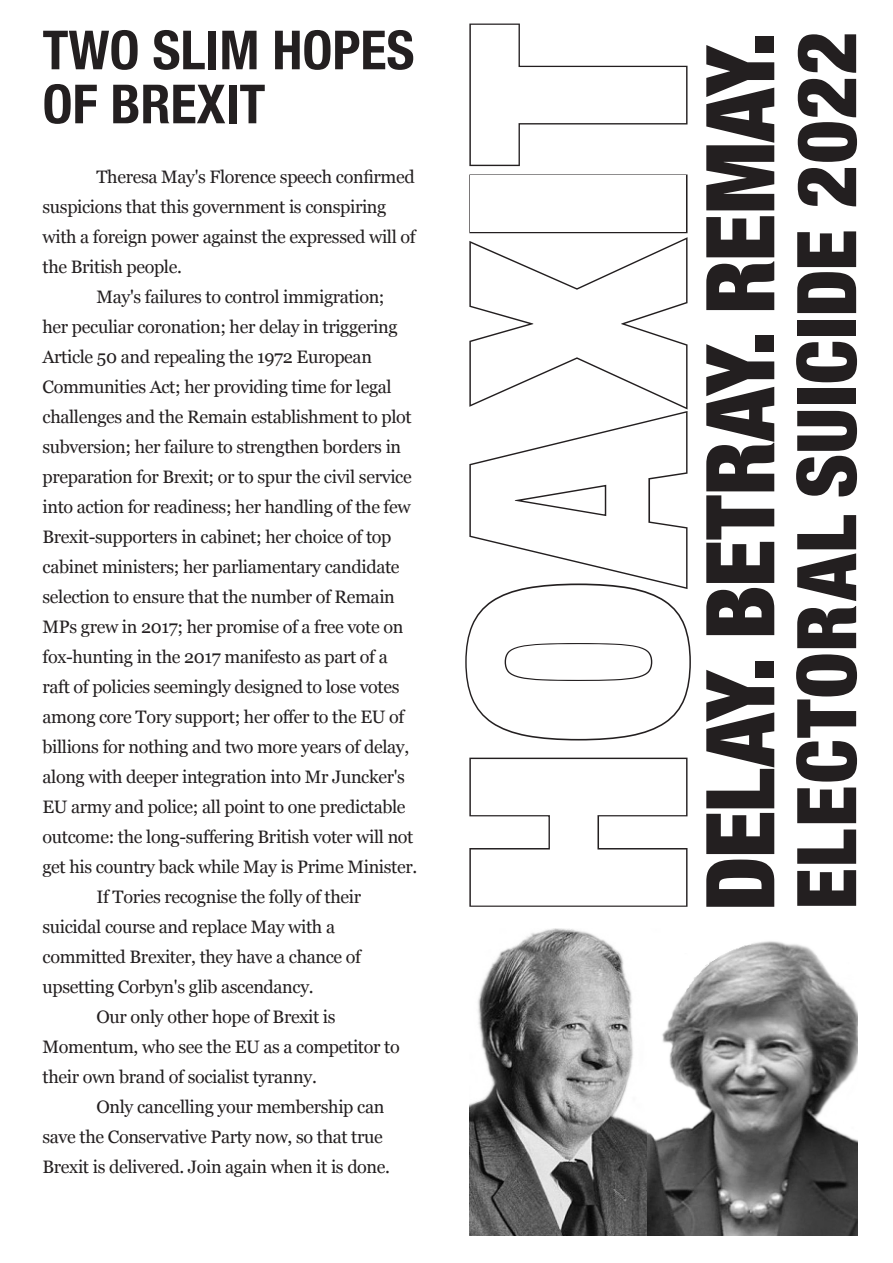
<style>
.page{position:relative;width:893px;height:1263px;background:#fff}
.page>*{position:absolute;margin:0;border:0;box-sizing:border-box;transform-origin:0 0}
.t1{font:900 condensed 301.35px "Helvetica Neue";color:#fff}
.t2{font:900 condensed 95.1px "Helvetica Neue";color:#231f20}
.t3{font:900 condensed 82.5px "Helvetica Neue";letter-spacing:.015em;color:#231f20}
.t4{font:700 condensed 54px/54px "Helvetica Neue";color:#231f20}
.t5{font:18px "Georgia";letter-spacing:-.02em;color:#231f20}
</style>
<div class="page">
<img style="left:469px;top:929px;width:178px;height:306px">
<img style="left:647px;top:941px;width:210px;height:294px">
<svg style="left:469px;top:757px;width:219px;height:150px"></svg>
<svg style="left:465px;top:237px;width:226px;height:504px"></svg>
<div style="left:469px;top:174px;width:218px;height:59px;border:3px solid #231f20"></div>
<svg style="left:469px;top:23px;width:219px;height:144px"></svg>
<h3 class="t4" style="left:43px;top:22px;width:373px">TWO SLIM HOPES<br>OF BREXIT</h3>
<p class="t5" style="left:97px;top:166px;width:320px">Theresa May's Florence speech confirmed</p>
<p class="t5" style="left:43px;top:196px;width:345px">suspicions that this government is conspiring</p>
<p class="t5" style="left:43px;top:226px;width:375px">with a foreign power against the expressed will of</p>
<p class="t5" style="left:43px;top:256px;width:141px">the British people.</p>
<p class="t5" style="left:97px;top:286px;width:290px">May's failures to control immigration;</p>
<p class="t5" style="left:43px;top:316px;width:357px">her peculiar coronation; her delay in triggering</p>
<p class="t5" style="left:43px;top:346px;width:331px">Article 50 and repealing the 1972 European</p>
<p class="t5" style="left:43px;top:376px;width:351px">Communities Act; her providing time for legal</p>
<p class="t5" style="left:43px;top:406px;width:371px">challenges and the Remain establishment to plot</p>
<p class="t5" style="left:43px;top:436px;width:360px">subversion; her failure to strengthen borders in</p>
<p class="t5" style="left:43px;top:466px;width:371px">preparation for Brexit; or to spur the civil service</p>
<p class="t5" style="left:43px;top:496px;width:370px">into action for readiness; her handling of the few</p>
<p class="t5" style="left:43px;top:526px;width:350px">Brexit-supporters in cabinet; her choice of top</p>
<p class="t5" style="left:43px;top:556px;width:359px">cabinet ministers; her parliamentary candidate</p>
<p class="t5" style="left:43px;top:586px;width:354px">selection to ensure that the number of Remain</p>
<p class="t5" style="left:43px;top:616px;width:362px">MPs grew in 2017; her promise of a free vote on</p>
<p class="t5" style="left:43px;top:646px;width:347px">fox-hunting in the 2017 manifesto as part of a</p>
<p class="t5" style="left:43px;top:676px;width:359px">raft of policies seemingly designed to lose votes</p>
<p class="t5" style="left:43px;top:706px;width:363px">among core Tory support; her offer to the EU of</p>
<p class="t5" style="left:43px;top:736px;width:368px">billions for nothing and two more years of delay,</p>
<p class="t5" style="left:43px;top:766px;width:364px">along with deeper integration into Mr Juncker's</p>
<p class="t5" style="left:43px;top:796px;width:365px">EU army and police; all point to one predictable</p>
<p class="t5" style="left:43px;top:826px;width:372px">outcome: the long-suffering British voter will not</p>
<p class="t5" style="left:43px;top:856px;width:376px">get his country back while May is Prime Minister.</p>
<p class="t5" style="left:97px;top:886px;width:266px">If Tories recognise the folly of their</p>
<p class="t5" style="left:43px;top:916px;width:294px">suicidal course and replace May with a</p>
<p class="t5" style="left:43px;top:946px;width:320px">committed Brexiter, they have a chance of</p>
<p class="t5" style="left:43px;top:976px;width:273px">upsetting Corbyn's glib ascendancy.</p>
<p class="t5" style="left:97px;top:1006px;width:240px">Our only other hope of Brexit is</p>
<p class="t5" style="left:43px;top:1036px;width:359px">Momentum, who see the EU as a competitor to</p>
<p class="t5" style="left:43px;top:1066px;width:276px">their own brand of socialist tyranny.</p>
<p class="t5" style="left:97px;top:1096px;width:289px">Only cancelling your membership can</p>
<p class="t5" style="left:43px;top:1126px;width:342px">save the Conservative Party now, so that true</p>
<p class="t5" style="left:43px;top:1156px;width:349px">Brexit is delivered. Join again when it is done.</p>
<h1 class="t1" style="left:393px;top:919px;width:895px;rotate:-90deg">HOAXIT</h1>
<h2 class="t2" style="left:682px;top:911px;width:880px;rotate:-90deg">DELAY. BETRAY. REMAY.</h2>
<h3 class="t3" style="left:776px;top:909px;width:879px;rotate:-90deg">ELECTORAL SUICIDE 2022</h3>
</div>
